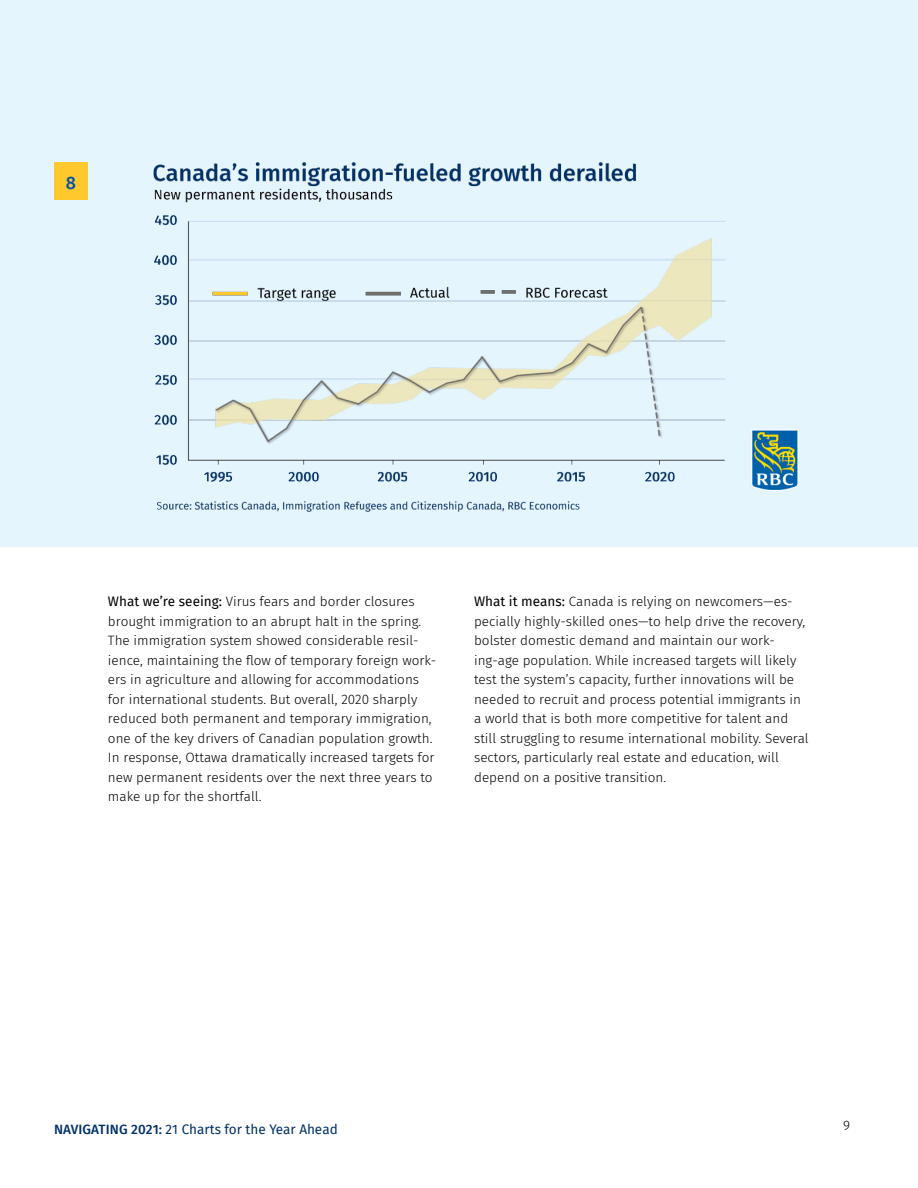
<style>
.page{position:relative;width:918px;height:1188px;background:#fff}
.page>*{position:absolute;margin:0;border:0;box-sizing:border-box;transform-origin:0 0}
.t1{font:500 18px "Fira Sans";color:#0453a3}
.t2{font:300 13.5px/19.5px "Fira Sans";color:#000}
.t3{font:13.5px "Fira Sans";color:#003168}
.s1{font-weight:400}
.s2{font-weight:500}
</style>
<div class="page">
<div style="left:0;top:0;width:918px;height:546px;background:#e4f5fd"></div>
<img style="left:153px;top:162px;width:646px;height:350px">
<div style="left:54px;top:162px;width:33px;height:37px;background:#ffc82c"></div>
<h1 class="t1" style="left:66px;top:168px;width:12px">8</h1>
<p class="t2" style="left:108px;top:592px;width:330px"><span class="s1">What we’re seeing:</span> Virus fears and border closures brought immigration to an abrupt halt in the spring.<br>The immigration system showed considerable resil&shy;ience, maintaining the flow of temporary foreign work&shy;ers in agriculture and allowing for accommodations for international students. But overall, 2020 sharply reduced both permanent and temporary immigration, one of the key drivers of Canadian population growth.<br>In response, Ottawa dramatically increased targets for new permanent residents over the next three years to make up for the shortfall.</p>
<p class="t2" style="left:474px;top:592px;width:336px"><span class="s1">What it means:</span> Canada is relying on newcomers—es&shy;pecially highly-skilled ones—to help drive the recovery, bolster domestic demand and maintain our work&shy;ing-age population. While increased targets will likely test the system’s capacity, further innovations will be needed to recruit and process potential immigrants in a world that is both more competitive for talent and still struggling to resume international mobility. Several sectors, particularly real estate and education, will depend on a positive transition.</p>
<p class="t3" style="left:54px;top:1119px;width:285px"><span class="s2">NAVIGATING 2021:</span> 21 Charts for the Year Ahead</p>
<p class="t2" style="left:843px;top:1116px;width:8px">9</p>
</div>
